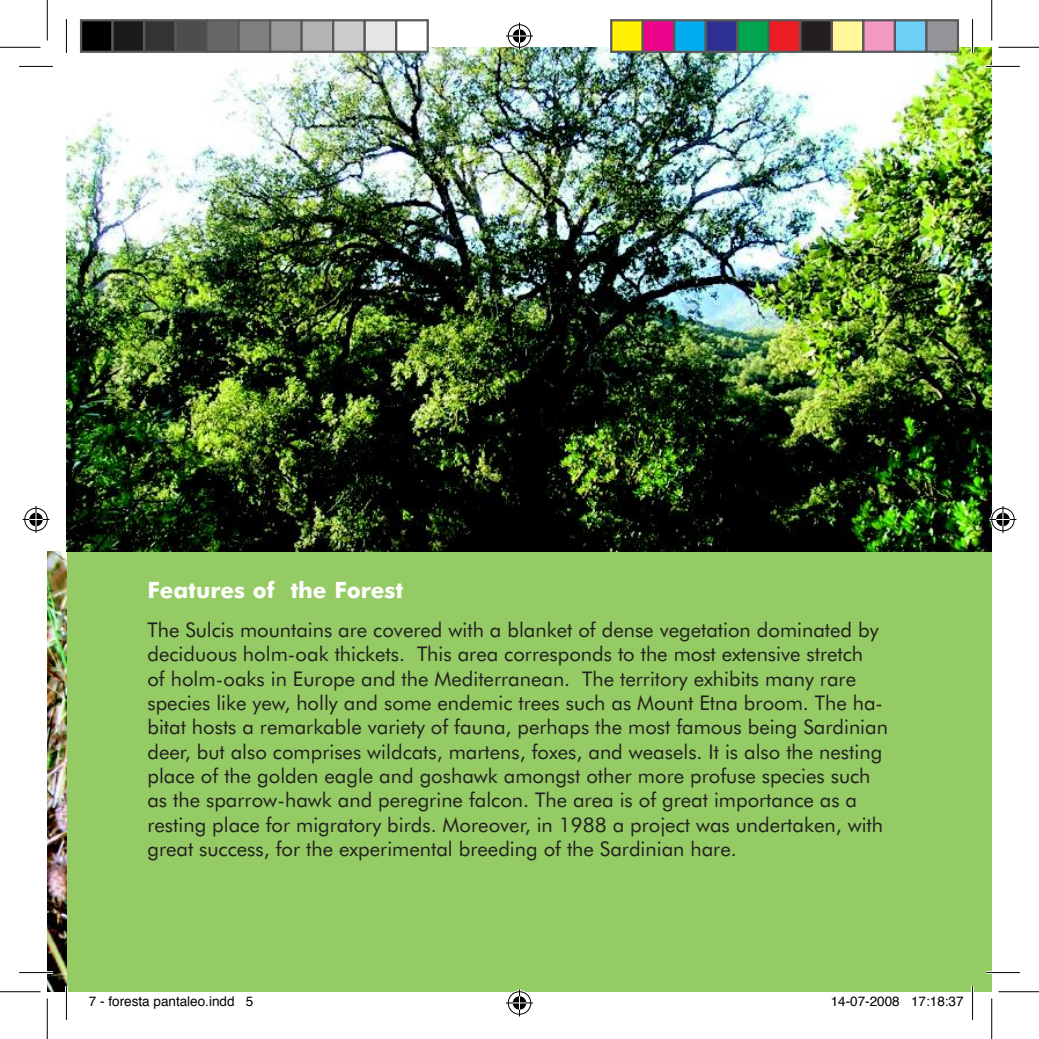
<style>
.page{position:relative;width:1039px;height:1039px;background:#fff}
.page>*{position:absolute;margin:0;border:0;box-sizing:border-box;transform-origin:0 0}
.Normale{font:700 22.5px "Futura BT";color:#fff}
.t1{font:20.25px/24.3px "Futura BT";color:#231f20}
.t2{font:13.5px "Helvetica";color:#000}
</style>
<div class="page">
<div style="left:66px;top:535px;width:925px;height:456px;background:#94cb64"></div>
<img style="left:47px;top:551px;width:19px;height:440px">
<img style="left:66px;top:47px;width:925px;height:504px">
<hr style="left:986px;top:65px;width:33px;height:3px;background:#fff">
<hr style="left:19px;top:971px;width:34px;height:2px;background:#fff">
<hr style="left:986px;top:971px;width:33px;height:2px;background:#fff">
<hr style="left:65px;top:19px;width:3px;height:34px;background:#fff">
<hr style="left:65px;top:986px;width:3px;height:33px;background:#fff">
<hr style="left:971px;top:19px;width:2px;height:34px;background:#fff">
<hr style="left:971px;top:986px;width:2px;height:33px;background:#fff">
<hr style="left:19px;top:66px;width:34px;height:1px;background:#000">
<hr style="left:986px;top:66px;width:33px;height:1px;background:#000">
<hr style="left:19px;top:972px;width:34px;height:1px;background:#000">
<hr style="left:986px;top:972px;width:33px;height:1px;background:#000">
<hr style="left:66px;top:19px;width:1px;height:34px;background:#000">
<hr style="left:66px;top:986px;width:1px;height:33px;background:#000">
<hr style="left:972px;top:19px;width:1px;height:34px;background:#000">
<hr style="left:972px;top:986px;width:1px;height:33px;background:#000">
<hr style="left:0;top:47px;width:40px;height:1px;background:#000">
<hr style="left:998px;top:47px;width:40px;height:1px;background:#000">
<hr style="left:0;top:991px;width:40px;height:1px;background:#000">
<hr style="left:998px;top:991px;width:40px;height:1px;background:#000">
<hr style="left:47px;top:0;width:1px;height:41px;background:#000">
<hr style="left:47px;top:998px;width:1px;height:40px;background:#000">
<hr style="left:991px;top:0;width:1px;height:41px;background:#000">
<hr style="left:991px;top:998px;width:1px;height:40px;background:#000">
<svg style="left:506px;top:23px;width:27px;height:27px"></svg>
<svg style="left:506px;top:989px;width:27px;height:27px"></svg>
<svg style="left:23px;top:506px;width:27px;height:27px"></svg>
<svg style="left:989px;top:506px;width:27px;height:27px"></svg>
<div style="left:81px;top:20px;width:32px;height:32px;background:#000"></div>
<div style="left:80px;top:19px;width:34px;height:34px;border:2px solid #595959"></div>
<div style="left:113px;top:20px;width:31px;height:32px;background:#1a1a1a"></div>
<div style="left:111px;top:19px;width:34px;height:34px;border:2px solid #595959"></div>
<div style="left:144px;top:20px;width:32px;height:32px;background:#333"></div>
<div style="left:143px;top:19px;width:34px;height:34px;border:2px solid #595959"></div>
<div style="left:176px;top:20px;width:31px;height:32px;background:#4d4d4d"></div>
<div style="left:174px;top:19px;width:34px;height:34px;border:2px solid #595959"></div>
<div style="left:207px;top:20px;width:32px;height:32px;background:#666"></div>
<div style="left:206px;top:19px;width:34px;height:34px;border:2px solid #595959"></div>
<div style="left:239px;top:20px;width:31px;height:32px;background:#808080"></div>
<div style="left:237px;top:19px;width:34px;height:34px;border:2px solid #595959"></div>
<div style="left:270px;top:20px;width:32px;height:32px;background:#999"></div>
<div style="left:269px;top:19px;width:34px;height:34px;border:2px solid #595959"></div>
<div style="left:302px;top:20px;width:31px;height:32px;background:#b3b3b3"></div>
<div style="left:300px;top:19px;width:34px;height:34px;border:2px solid #595959"></div>
<div style="left:333px;top:20px;width:32px;height:32px;background:#ccc"></div>
<div style="left:332px;top:19px;width:34px;height:34px;border:2px solid #595959"></div>
<div style="left:365px;top:20px;width:31px;height:32px;background:#e6e6e6"></div>
<div style="left:363px;top:19px;width:34px;height:34px;border:2px solid #595959"></div>
<div style="left:396px;top:20px;width:32px;height:32px;background:#fff"></div>
<div style="left:395px;top:19px;width:34px;height:34px;border:2px solid #595959"></div>
<div style="left:611px;top:20px;width:31px;height:32px;background:#fff101"></div>
<div style="left:610px;top:19px;width:34px;height:34px;border:2px solid #595959"></div>
<div style="left:642px;top:20px;width:32px;height:32px;background:#ed028c"></div>
<div style="left:641px;top:19px;width:34px;height:34px;border:2px solid #595959"></div>
<div style="left:674px;top:20px;width:31px;height:32px;background:#00aeef"></div>
<div style="left:673px;top:19px;width:34px;height:34px;border:2px solid #595959"></div>
<div style="left:705px;top:20px;width:32px;height:32px;background:#2e3092"></div>
<div style="left:704px;top:19px;width:34px;height:34px;border:2px solid #595959"></div>
<div style="left:737px;top:20px;width:31px;height:32px;background:#00a54f"></div>
<div style="left:736px;top:19px;width:34px;height:34px;border:2px solid #595959"></div>
<div style="left:768px;top:20px;width:32px;height:32px;background:#ee1d23"></div>
<div style="left:767px;top:19px;width:34px;height:34px;border:2px solid #595959"></div>
<div style="left:800px;top:20px;width:31px;height:32px;background:#231f20"></div>
<div style="left:799px;top:19px;width:34px;height:34px;border:2px solid #595959"></div>
<div style="left:831px;top:20px;width:32px;height:32px;background:#fff79a"></div>
<div style="left:830px;top:19px;width:34px;height:34px;border:2px solid #595959"></div>
<div style="left:863px;top:20px;width:31px;height:32px;background:#f499c2"></div>
<div style="left:862px;top:19px;width:34px;height:34px;border:2px solid #595959"></div>
<div style="left:894px;top:20px;width:32px;height:32px;background:#6bcff6"></div>
<div style="left:893px;top:19px;width:34px;height:34px;border:2px solid #595959"></div>
<div style="left:926px;top:20px;width:31px;height:32px;background:#939598"></div>
<div style="left:925px;top:19px;width:34px;height:34px;border:2px solid #595959"></div>
<p class="Normale" style="left:147px;top:575px;width:257px">Features of the Forest</p>
<p class="t1" style="left:147px;top:617px;width:742px">The Sulcis mountains are covered with a blanket of dense vegetation dominated by deciduous holm-oak thickets. This area corresponds to the most extensive stretch<br>of holm-oaks in Europe and the Mediterranean. The territory exhibits many rare species like yew, holly and some endemic trees such as Mount Etna broom. The ha&shy;bitat hosts a remarkable variety of fauna, perhaps the most famous being Sardinian deer, but also comprises wildcats, martens, foxes, and weasels. It is also the nesting place of the golden eagle and goshawk amongst other more profuse species such as the sparrow-hawk and peregrine falcon. The area is of great importance as a resting place for migratory birds. Moreover, in 1988 a project was undertaken, with great success, for the experimental breeding of the Sardinian hare.</p>
<p class="t2" style="left:89px;top:991px;width:166px">7 - foresta pantaleo.indd 5</p>
<p class="t2" style="left:830px;top:991px;width:134px">14-07-2008 17:18:37</p>
</div>
